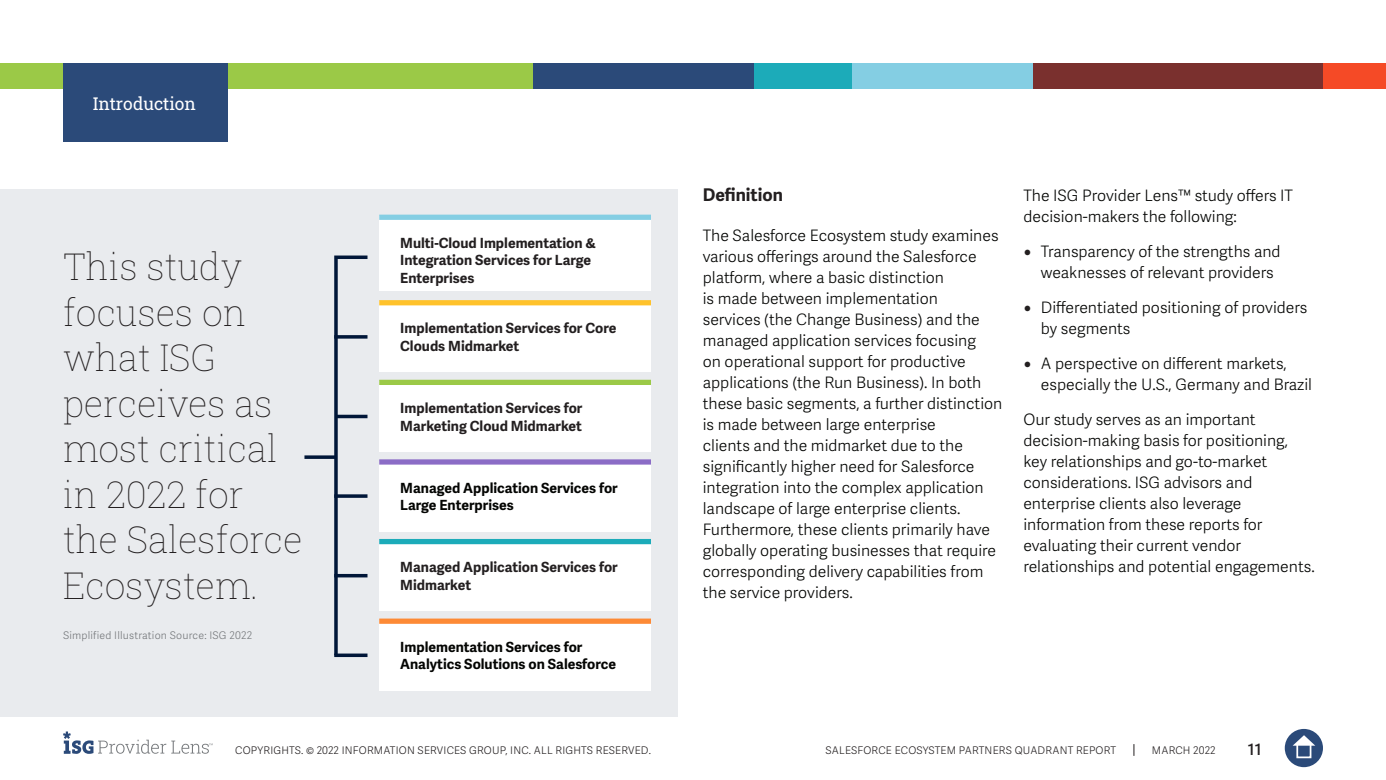
<style>
.page{position:relative;width:1386px;height:780px;background:#fff}
.page>*{position:absolute;margin:0;border:0;box-sizing:border-box;transform-origin:0 0}
.t1{font:36.75px/45.5px "Roboto Slab ISG P Thin";color:#231f20}
.t2{font:17.5px "Roboto Slab ISG P Regular";color:#fff}
.t3{font:700 17.5px "Adelle Sans";color:#231f20}
.t4{font:300 15.75px/21px "Adelle Sans";color:#040503}
.t5{font:600 15.75px "Adelle Sans";color:#231f20}
.Simplified_Illustrat{font:700 14px/17.5px "Adelle Sans";color:#231f20}
.Simplified_Illustrat-2{font:700 14px/17.5px "Adelle Sans";color:#040503}
.t6{font:300 10.5px "Adelle Sans";letter-spacing:.02em;color:#231f20}
.t7{font:300 10.5px "Adelle Sans";letter-spacing:.02em;color:#75787b}
.s1{font-family:"Minion Pro";font-weight:400;font-size:21px;color:#231f20}
</style>
<div class="page">
<svg style="left:1133px;top:744px;width:1px;height:12px"></svg>
<div style="left:1285px;top:729px;width:38px;height:38px;background:#2b4a79;border-radius:50%"></div>
<svg style="left:1293px;top:735px;width:22px;height:10px"></svg>
<div style="left:1296px;top:743px;width:15px;height:15px;border:2px solid #fff"></div>
<svg style="left:63px;top:731px;width:150px;height:23px"></svg>
<div style="left:0;top:63px;width:533px;height:25px;background:#9bc947"></div>
<div style="left:533px;top:63px;width:223px;height:25px;background:#2b4a79"></div>
<div style="left:850px;top:63px;width:184px;height:25px;background:#84cee3"></div>
<div style="left:1323px;top:63px;width:63px;height:25px;background:#f54a26"></div>
<div style="left:1033px;top:63px;width:290px;height:25px;background:#7a302e"></div>
<div style="left:754px;top:63px;width:98px;height:25px;background:#1cabb9"></div>
<div style="left:63px;top:63px;width:165px;height:79px;background:#2b4a79"></div>
<div style="left:0;top:189px;width:677px;height:527px;background:#e9ebee"></div>
<svg style="left:334px;top:259px;width:4px;height:394px;background:#1c2f4e"></svg>
<svg style="left:334px;top:255px;width:34px;height:4px"></svg>
<hr style="left:334px;top:335px;width:34px;height:3px;background:#001638">
<hr style="left:336px;top:415px;width:32px;height:3px;background:#001638">
<svg style="left:304px;top:455px;width:32px;height:4px"></svg>
<hr style="left:334px;top:574px;width:34px;height:3px;background:#001638">
<svg style="left:334px;top:653px;width:34px;height:4px"></svg>
<svg style="left:334px;top:494px;width:34px;height:4px"></svg>
<div style="left:379px;top:461px;width:272px;height:70px;background:#fff"></div>
<div style="left:379px;top:459px;width:272px;height:5px;background:#8b6cc6"></div>
<div style="left:379px;top:540px;width:272px;height:70px;background:#fff"></div>
<div style="left:379px;top:539px;width:272px;height:5px;background:#1cabb9"></div>
<div style="left:379px;top:620px;width:272px;height:70px;background:#fff"></div>
<div style="left:379px;top:618px;width:272px;height:6px;background:#fd8a36"></div>
<div style="left:379px;top:216px;width:272px;height:75px;background:#fff"></div>
<div style="left:379px;top:215px;width:272px;height:5px;background:#84cee3"></div>
<div style="left:379px;top:302px;width:272px;height:70px;background:#fff"></div>
<div style="left:379px;top:300px;width:272px;height:5px;background:#ffc22b"></div>
<div style="left:379px;top:381px;width:272px;height:70px;background:#fff"></div>
<div style="left:379px;top:380px;width:272px;height:5px;background:#9bc947"></div>
<p class="t2" style="left:93px;top:91px;width:105px">Introduction</p>
<p class="t1" style="left:63px;top:243px;width:241px">This study focuses on what ISG perceives as most critical in 2022 for the Salesforce<br>Ecosystem.</p>
<p class="t7" style="left:63px;top:629px;width:191px">Simplified Illustration Source: ISG 2022</p>
<p class="Simplified_Illustrat" style="left:400px;top:234px;width:197px">Multi-Cloud Implementation &amp;<br>Integration Services for Large<br>Enterprises</p>
<p class="Simplified_Illustrat" style="left:400px;top:320px;width:218px">Implementation Services for Core<br>Clouds Midmarket</p>
<p class="Simplified_Illustrat" style="left:400px;top:399px;width:184px">Implementation Services for<br>Marketing Cloud Midmarket</p>
<p class="Simplified_Illustrat-2" style="left:400px;top:479px;width:219px">Managed Application Services for<br>Large Enterprises</p>
<p class="Simplified_Illustrat" style="left:400px;top:559px;width:219px">Managed Application Services for<br>Midmarket</p>
<p class="Simplified_Illustrat-2" style="left:400px;top:638px;width:217px">Implementation Services for<br>Analytics Solutions on Salesforce</p>
<p class="t3" style="left:703px;top:184px;width:82px">Definition</p>
<p class="t4" style="left:703px;top:225px;width:301px">The Salesforce Ecosystem study examines various offerings around the Salesforce platform, where a basic distinction<br>is made between implementation<br>services (the Change Business) and the managed application services focusing<br>on operational support for productive applications (the Run Business). In both these basic segments, a further distinction is made between large enterprise<br>clients and the midmarket due to the significantly higher need for Salesforce integration into the complex application landscape of large enterprise clients.<br>Furthermore, these clients primarily have globally operating businesses that require corresponding delivery capabilities from the service providers.</p>
<p class="t4" style="left:1023px;top:185px;width:271px">The ISG Provider Lens™ study offers IT decision-makers the following:</p>
<p class="t4" style="left:1041px;top:241px;width:241px;text-indent:-18px"><span class="s1">•</span> Transparency of the strengths and weaknesses of relevant providers</p>
<p class="t4" style="left:1041px;top:297px;width:268px;text-indent:-18px"><span class="s1">•</span> Differentiated positioning of providers by segments</p>
<p class="t4" style="left:1041px;top:353px;width:273px;text-indent:-18px"><span class="s1">•</span> A perspective on different markets, especially the U.S., Germany and Brazil</p>
<p class="t4" style="left:1023px;top:409px;width:293px">Our study serves as an important decision-making basis for positioning, key relationships and go-to-market considerations. ISG advisors and enterprise clients also leverage information from these reports for evaluating their current vendor relationships and potential engagements.</p>
<p class="t6" style="left:235px;top:744px;width:417px">COPYRIGHTS. © 2022 INFORMATION SERVICES GROUP, INC. ALL RIGHTS RESERVED.</p>
<p class="t6" style="left:826px;top:744px;width:292px">SALESFORCE ECOSYSTEM PARTNERS QUADRANT REPORT</p>
<p class="t6" style="left:1152px;top:744px;width:65px">MARCH 2022</p>
<p class="t5" style="left:1248px;top:740px;width:15px">11</p>
</div>
